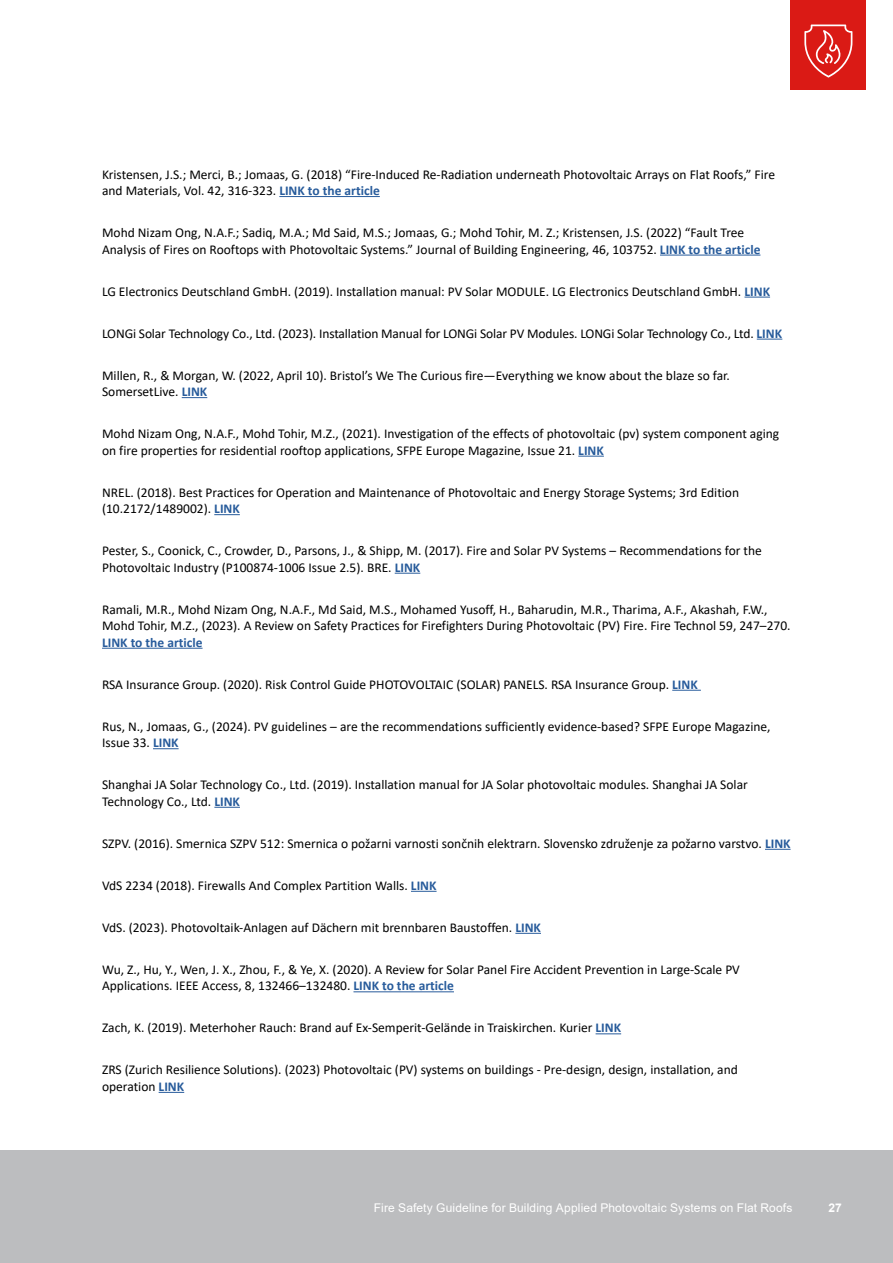
<style>
.page{position:relative;width:893px;height:1263px;background:#fff}
.page>*{position:absolute;margin:0;border:0;box-sizing:border-box;transform-origin:0 0}
.t1{font:13.5px/16.5px "Calibri";color:#000}
.t2{font:700 13.5px "Calibri";color:#275b9b}
.t3{font:12px "Arial";letter-spacing:.01em;color:#fff}
.t4{font:700 12px "Arial";color:#fff}
.s1{font-weight:700;color:#275b9b}
</style>
<div class="page">
<div style="left:0;top:1150px;width:893px;height:113px;background:#bcbdbf"></div>
<div style="left:791px;top:0;width:75px;height:89px;background:#da1a15"></div>
<svg style="left:804px;top:25px;width:48px;height:53px"></svg>
<hr style="left:279px;top:196px;width:101px;height:1px;background:#275b9b">
<hr style="left:660px;top:255px;width:100px;height:1px;background:#275b9b">
<svg style="left:744px;top:297px;width:26px;height:1px"></svg>
<svg style="left:757px;top:339px;width:25px;height:1px"></svg>
<svg style="left:182px;top:397px;width:25px;height:1px"></svg>
<svg style="left:578px;top:456px;width:26px;height:1px"></svg>
<svg style="left:214px;top:514px;width:26px;height:1px"></svg>
<svg style="left:395px;top:573px;width:25px;height:1px"></svg>
<hr style="left:102px;top:648px;width:101px;height:1px;background:#275b9b">
<svg style="left:672px;top:690px;width:29px;height:1px"></svg>
<svg style="left:153px;top:748px;width:26px;height:1px"></svg>
<svg style="left:214px;top:807px;width:26px;height:1px"></svg>
<svg style="left:765px;top:849px;width:26px;height:1px"></svg>
<svg style="left:411px;top:891px;width:26px;height:1px"></svg>
<svg style="left:515px;top:933px;width:26px;height:1px"></svg>
<hr style="left:353px;top:991px;width:101px;height:1px;background:#275b9b">
<svg style="left:596px;top:1033px;width:25px;height:1px"></svg>
<svg style="left:159px;top:1092px;width:25px;height:1px"></svg>
<p class="t1" style="left:102px;top:165px;width:675px">Kristensen, J.S.; Merci, B.; Jomaas, G. (2018) “Fire-Induced Re-Radiation underneath Photovoltaic Arrays on Flat Roofs,” Fire and Materials, Vol. 42, 316-323. <span class="s1">LINK to the article</span></p>
<p class="t1" style="left:102px;top:224px;width:660px">Mohd Nizam Ong, N.A.F.; Sadiq, M.A.; Md Said, M.S.; Jomaas, G.; Mohd Tohir, M. Z.; Kristensen, J.S. (2022) “Fault Tree<br>Analysis of Fires on Rooftops with Photovoltaic Systems.” Journal of Building Engineering, 46, 103752. <span class="s1">LINK to the article</span></p>
<p class="t1" style="left:102px;top:282px;width:669px">LG Electronics Deutschland GmbH. (2019). Installation manual: PV Solar MODULE. LG Electronics Deutschland GmbH. <span class="s1">LINK</span></p>
<p class="t1" style="left:102px;top:324px;width:682px">LONGi Solar Technology Co., Ltd. (2023). Installation Manual for LONGi Solar PV Modules. LONGi Solar Technology Co., Ltd. <span class="s1">LINK</span></p>
<p class="t1" style="left:102px;top:366px;width:629px">Millen, R., &amp; Morgan, W. (2022, April 10). Bristol’s We The Curious fire—Everything we know about the blaze so far.<br>SomersetLive. <span class="s1">LINK</span></p>
<p class="t1" style="left:102px;top:425px;width:679px">Mohd Nizam Ong, N.A.F., Mohd Tohir, M.Z., (2021). Investigation of the effects of photovoltaic (pv) system component aging on fire properties for residential rooftop applications, SFPE Europe Magazine, Issue 21. <span class="s1">LINK</span></p>
<p class="t1" style="left:102px;top:483px;width:639px">NREL. (2018). Best Practices for Operation and Maintenance of Photovoltaic and Energy Storage Systems; 3rd Edition (10.2172/1489002). <span class="s1">LINK</span></p>
<p class="t1" style="left:102px;top:542px;width:661px">Pester, S., Coonick, C., Crowder, D., Parsons, J., &amp; Shipp, M. (2017). Fire and Solar PV Systems – Recommendations for the<br>Photovoltaic Industry (P100874-1006 Issue 2.5). BRE. <span class="s1">LINK</span></p>
<p class="t1" style="left:102px;top:601px;width:690px">Ramali, M.R., Mohd Nizam Ong, N.A.F., Md Said, M.S., Mohamed Yusoff, H., Baharudin, M.R., Tharima, A.F., Akashah, F.W.,<br>Mohd Tohir, M.Z., (2023). A Review on Safety Practices for Firefighters During Photovoltaic (PV) Fire. Fire Technol 59, 247–270.</p>
<p class="t2" style="left:102px;top:633px;width:102px">LINK to the article</p>
<p class="t1" style="left:102px;top:676px;width:597px">RSA Insurance Group. (2020). Risk Control Guide PHOTOVOLTAIC (SOLAR) PANELS. RSA Insurance Group. <span class="s1">LINK</span></p>
<p class="t1" style="left:102px;top:718px;width:670px">Rus, N., Jomaas, G., (2024). PV guidelines – are the recommendations sufficiently evidence-based? SFPE Europe Magazine,<br>Issue 33. <span class="s1">LINK</span></p>
<p class="t1" style="left:102px;top:776px;width:647px">Shanghai JA Solar Technology Co., Ltd. (2019). Installation manual for JA Solar photovoltaic modules. Shanghai JA Solar<br>Technology Co., Ltd. <span class="s1">LINK</span></p>
<p class="t1" style="left:102px;top:835px;width:690px">SZPV. (2016). Smernica SZPV 512: Smernica o požarni varnosti sončnih elektrarn. Slovensko združenje za požarno varstvo. <span class="s1">LINK</span></p>
<p class="t1" style="left:102px;top:877px;width:336px">VdS 2234 (2018). Firewalls And Complex Partition Walls. <span class="s1">LINK</span></p>
<p class="t1" style="left:102px;top:919px;width:440px">VdS. (2023). Photovoltaik-Anlagen auf Dächern mit brennbaren Baustoffen. <span class="s1">LINK</span></p>
<p class="t1" style="left:102px;top:961px;width:639px">Wu, Z., Hu, Y., Wen, J. X., Zhou, F., &amp; Ye, X. (2020). A Review for Solar Panel Fire Accident Prevention in Large-Scale PV<br>Applications. IEEE Access, 8, 132466–132480. <span class="s1">LINK to the article</span></p>
<p class="t1" style="left:102px;top:1019px;width:521px">Zach, K. (2019). Meterhoher Rauch: Brand auf Ex-Semperit-Gelände in Traiskirchen. Kurier <span class="s1">LINK</span></p>
<p class="t1" style="left:102px;top:1061px;width:637px">ZRS (Zurich Resilience Solutions). (2023) Photovoltaic (PV) systems on buildings - Pre-design, design, installation, and operation <span class="s1">LINK</span></p>
<p class="t3" style="left:374px;top:1199px;width:420px">Fire Safety Guideline for Building Applied Photovoltaic Systems on Flat Roofs</p>
<p class="t4" style="left:828px;top:1199px;width:15px">27</p>
</div>
